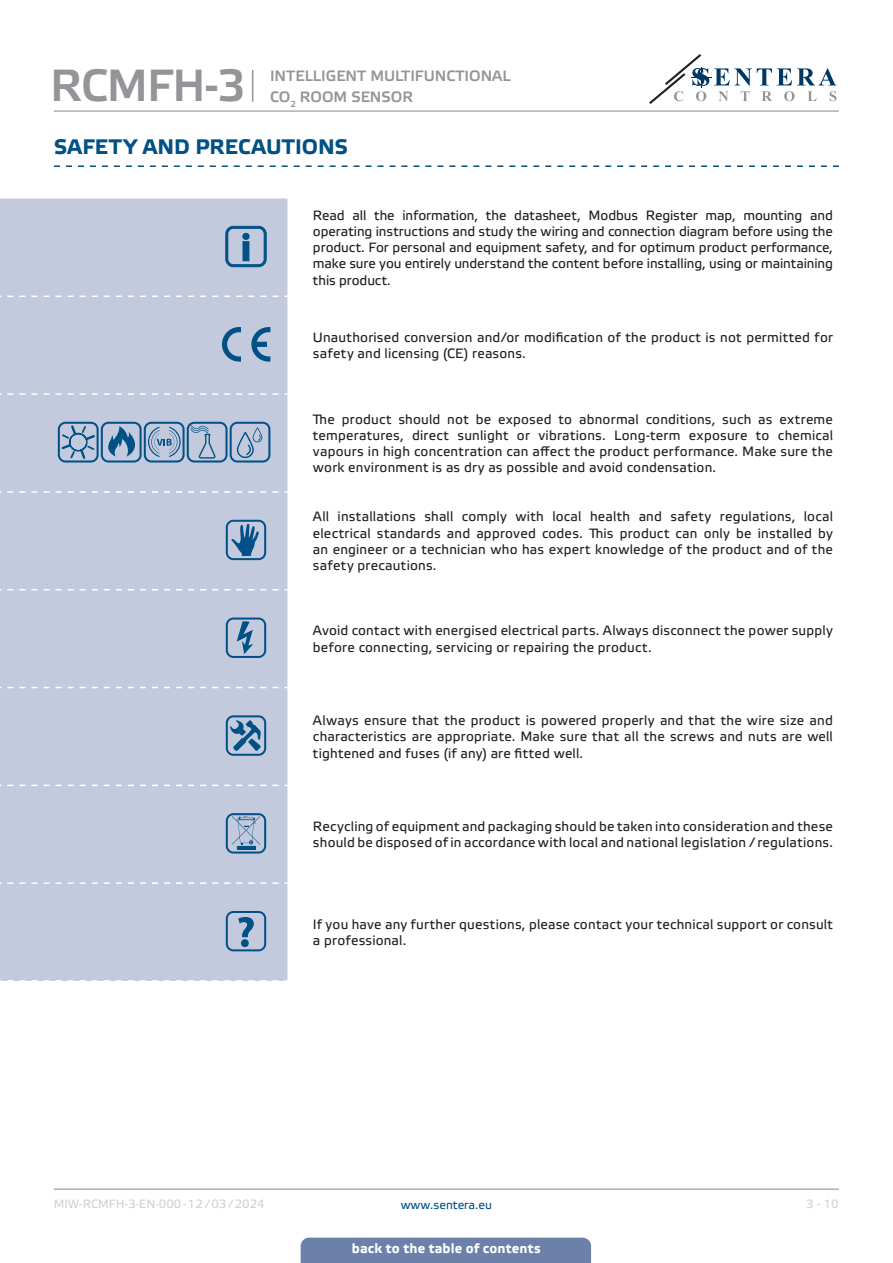
<style>
.page{position:relative;width:893px;height:1263px;background:#fff}
.page>*{position:absolute;margin:0;border:0;box-sizing:border-box;transform-origin:0 0}
.t1{font:45px "Etelka Medium Pro";letter-spacing:-.02em;color:#939598}
.t2{font:700 21px "Etelka Text Pro";letter-spacing:.005em;color:#015186}
.t3{font:15px/21px "Etelka Medium Pro";color:#939598}
.table_text{font:13.5px/16.2px "Etelka Text Pro";letter-spacing:.015em;color:#231f20;text-align:justify}
.t4{font:700 13.5px "Etelka Text Pro";letter-spacing:.015em;color:#fff}
.t5{font:12px "Etelka Text Pro";color:#d1d2d4}
.t6{font:12px "Etelka Text Pro";color:#015186}
</style>
<div class="page">
<hr style="left:54px;top:111px;width:785px;height:1px;background:#939598">
<hr style="left:54px;top:1188px;width:785px;height:2px;background:#939598">
<svg style="left:649px;top:54px;width:187px;height:50px"></svg>
<div style="left:301px;top:1237px;width:290px;height:26px;background:#6c81aa"></div>
<hr style="left:252px;top:70px;width:1px;height:32px;background:#939598">
<svg style="left:54px;top:165px;width:785px;height:2px"></svg>
<div style="left:0;top:198px;width:287px;height:783px;background:#c4cadd"></div>
<svg style="left:7px;top:296px;width:280px;height:1px"></svg>
<svg style="left:7px;top:393px;width:280px;height:2px"></svg>
<svg style="left:7px;top:491px;width:280px;height:2px"></svg>
<svg style="left:7px;top:589px;width:280px;height:1px"></svg>
<svg style="left:7px;top:687px;width:280px;height:1px"></svg>
<svg style="left:7px;top:784px;width:280px;height:2px"></svg>
<svg style="left:7px;top:882px;width:280px;height:2px"></svg>
<svg style="left:7px;top:980px;width:280px;height:1px"></svg>
<svg style="left:226px;top:226px;width:40px;height:41px;background:#82a1bf"></svg>
<svg style="left:221px;top:327px;width:20px;height:35px"></svg>
<svg style="left:251px;top:326px;width:19px;height:36px"></svg>
<svg style="left:58px;top:422px;width:212px;height:40px;background:#8ca7c4"></svg>
<svg style="left:226px;top:520px;width:40px;height:40px;background:#7196b8"></svg>
<svg style="left:226px;top:617px;width:40px;height:41px;background:#87a4c2"></svg>
<svg style="left:226px;top:715px;width:40px;height:41px;background:#7197b8"></svg>
<svg style="left:226px;top:813px;width:40px;height:40px;background:#8da7c4"></svg>
<svg style="left:226px;top:911px;width:40px;height:40px;background:#89a5c2"></svg>
<h1 class="t1" style="left:50px;top:61px;width:197px">RCMFH-3</h1>
<p class="t3" style="left:270px;top:66px;width:242px">INTELLIGENT MULTIFUNCTIONAL<br>CO<sub>2</sub> ROOM SENSOR</p>
<p class="t2" style="left:54px;top:135px;width:295px">SAFETY AND PRECAUTIONS</p>
<p class="table_text" style="left:313px;top:208px;width:521px">Read all the information, the datasheet, Modbus Register map, mounting and operating instructions and study the wiring and connection diagram before using the product. For personal and equipment safety, and for optimum product performance, make sure you entirely understand the content before installing, using or maintaining this product.</p>
<p class="table_text" style="left:313px;top:330px;width:521px">Unauthorised conversion and/or modification of the product is not permitted for safety and licensing (CE) reasons.</p>
<p class="table_text" style="left:313px;top:412px;width:522px">The product should not be exposed to abnormal conditions, such as extreme temperatures, direct sunlight or vibrations. Long-term exposure to chemical vapours in high concentration can affect the product performance. Make sure the work environment is as dry as possible and avoid condensation.</p>
<p class="table_text" style="left:313px;top:509px;width:522px">All installations shall comply with local health and safety regulations, local electrical standards and approved codes. This product can only be installed by an engineer or a technician who has expert knowledge of the product and of the safety precautions.</p>
<p class="table_text" style="left:313px;top:623px;width:521px">Avoid contact with energised electrical parts. Always disconnect the power supply before connecting, servicing or repairing the product.</p>
<p class="table_text" style="left:313px;top:713px;width:521px">Always ensure that the product is powered properly and that the wire size and characteristics are appropriate. Make sure that all the screws and nuts are well tightened and fuses (if any) are fitted well.</p>
<p class="table_text" style="left:313px;top:819px;width:522px">Recycling of equipment and packaging should be taken into consideration and these should be disposed of in accordance with local and national legislation / regulations.</p>
<p class="table_text" style="left:313px;top:917px;width:521px">If you have any further questions, please contact your technical support or consult a professional.</p>
<p class="t5" style="left:54px;top:1197px;width:212px">MIW-RCMFH-3-EN-000 - 12 / 03 / 2024</p>
<p class="t6" style="left:401px;top:1198px;width:93px">www.sentera.eu</p>
<p class="t5" style="left:806px;top:1197px;width:34px">3 - 10</p>
<p class="t4" style="left:352px;top:1240px;width:190px">back to the table of contents</p>
</div>
